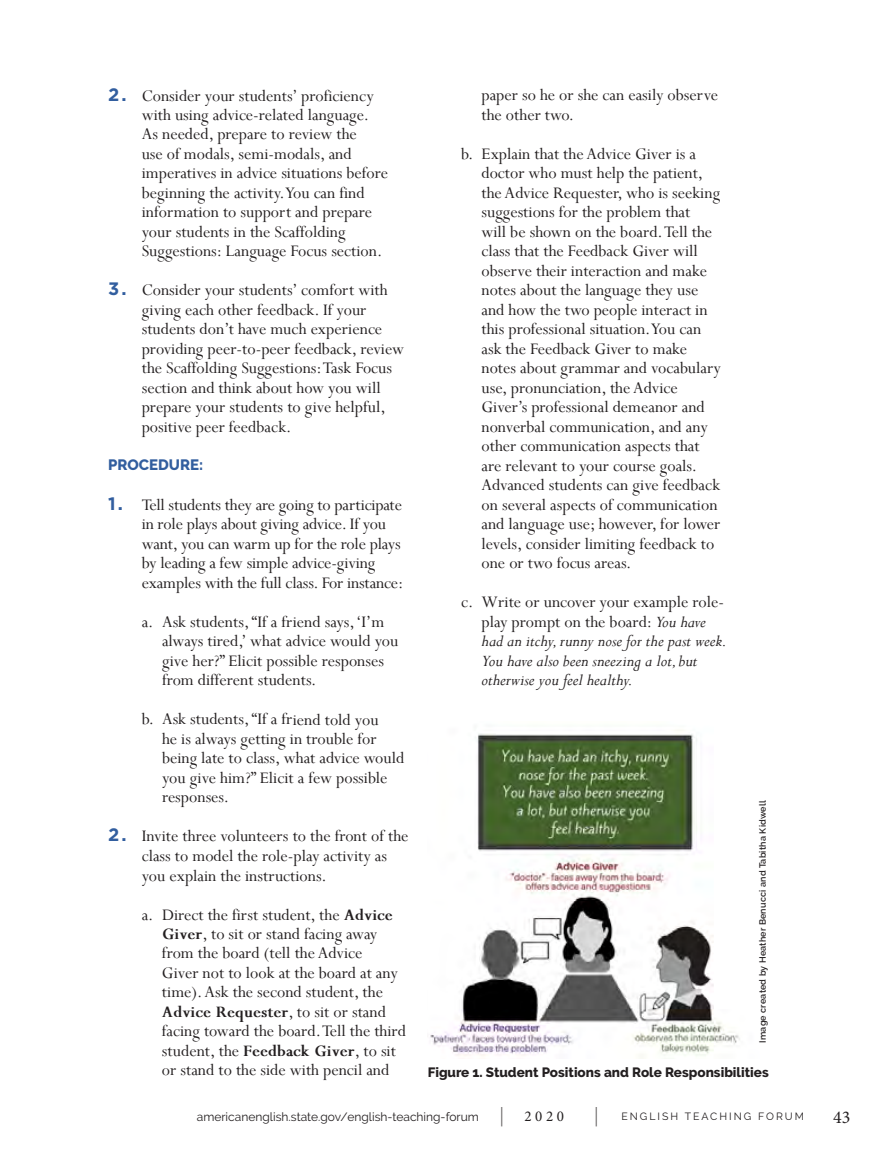
<style>
.page{position:relative;width:891px;height:1161px;background:#fff}
.page>*{position:absolute;margin:0;border:0;box-sizing:border-box;transform-origin:0 0}
.t1{font:18px/19.5px "Perpetua";color:#231f20}
.t2{font:italic 18px/19.5px "Perpetua";color:#231f20}
.t3{font:18px "Minion Pro";color:#231f20}
.t4{font:800 15px "Raleway";color:#325e9f}
.t5{font:15px "Minion Pro";color:#231f20}
.t6{font:800 13.5px "Raleway";color:#231f20}
.t7{font:12px "Raleway";color:#231f20}
.t8{font:10.5px "Raleway";letter-spacing:.19em;color:#231f20}
.t9{font:600 9px "Raleway";letter-spacing:.02em;color:#231f20}
.s1{font-family:"Gotham";font-weight:700;color:#325e9f}
.s2{font-weight:700}
.s3{font-style:normal}
</style>
<div class="page">
<svg style="left:596px;top:1107px;width:1px;height:19px"></svg>
<svg style="left:501px;top:1107px;width:1px;height:19px"></svg>
<hr style="left:0;top:0;width:1px;height:1161px;background:#f2f3f4">
<img style="left:430px;top:730px;width:310px;height:329px">
<p class="t1" style="left:142px;top:85px;width:248px;text-indent:-34px"><span class="s1">2.</span> Consider your students’ proficiency with using advice-related language.<br>As needed, prepare to review the<br>use of modals, semi-modals, and imperatives in advice situations before beginning the activity. You can find information to support and prepare your students in the Scaffolding Suggestions: Language Focus section.</p>
<p class="t1" style="left:142px;top:280px;width:264px;text-indent:-34px"><span class="s1">3.</span> Consider your students’ comfort with giving each other feedback. If your students don’t have much experience providing peer-to-peer feedback, review the Scaffolding Suggestions: Task Focus section and think about how you will prepare your students to give helpful, positive peer feedback.</p>
<h2 class="t4" style="left:108px;top:456px;width:97px">PROCEDURE:</h2>
<p class="t1" style="left:142px;top:495px;width:263px;text-indent:-34px"><span class="s1">1.</span> Tell students they are going to participate in role plays about giving advice. If you want, you can warm up for the role plays by leading a few simple advice-giving examples with the full class. For instance:</p>
<p class="t1" style="left:162px;top:612px;width:238px;text-indent:-20px">a. Ask students, “If a friend says, ‘I’m always tired,’ what advice would you give her?” Elicit possible responses from different students.</p>
<p class="t1" style="left:162px;top:709px;width:244px;text-indent:-20px">b. Ask students, “If a friend told you<br>he is always getting in trouble for being late to class, what advice would you give him?” Elicit a few possible responses.</p>
<p class="t1" style="left:142px;top:826px;width:268px;text-indent:-34px"><span class="s1">2.</span> Invite three volunteers to the front of the class to model the role-play activity as you explain the instructions.</p>
<p class="t1" style="left:162px;top:904px;width:246px;text-indent:-20px">a. Direct the first student, the <span class="s2">Advice Giver</span>, to sit or stand facing away from the board (tell the Advice<br>Giver not to look at the board at any time). Ask the second student, the <span class="s2">Advice Requester</span>, to sit or stand facing toward the board. Tell the third student, the <span class="s2">Feedback Giver</span>, to sit or stand to the side with pencil and</p>
<p class="t1" style="left:481px;top:85px;width:238px">paper so he or she can easily observe the other two.</p>
<p class="t1" style="left:482px;top:144px;width:241px;text-indent:-20px">b. Explain that the Advice Giver is a doctor who must help the patient, the Advice Requester, who is seeking suggestions for the problem that<br>will be shown on the board. Tell the class that the Feedback Giver will observe their interaction and make notes about the language they use and how the two people interact in this professional situation. You can ask the Feedback Giver to make notes about grammar and vocabulary use, pronunciation, the Advice Giver’s professional demeanor and nonverbal communication, and any other communication aspects that are relevant to your course goals.<br>Advanced students can give feedback on several aspects of communication and language use; however, for lower levels, consider limiting feedback to one or two focus areas.</p>
<p class="t2" style="left:482px;top:592px;width:247px;text-indent:-20px"><span class="s3">c. Write or uncover your example role&shy;play prompt on the board:</span> You have had an itchy, runny nose for the past week.<br>You have also been sneezing a lot, but otherwise you feel healthy.</p>
<p class="t9" style="left:758px;top:1043px;width:244px;rotate:-90deg">Image created by Heather Benucci and Tabitha Kidwell</p>
<p class="t6" style="left:428px;top:1065px;width:343px">Figure 1. Student Positions and Role Responsibilities</p>
<p class="t7" style="left:197px;top:1110px;width:284px">americanenglish.state.gov/english-teaching-forum</p>
<p class="t5" style="left:524px;top:1106px;width:41px">2020</p>
<p class="t8" style="left:621px;top:1110px;width:184px">ENGLISH TEACHING FORUM</p>
<p class="t3" style="left:833px;top:1105px;width:19px">43</p>
</div>
